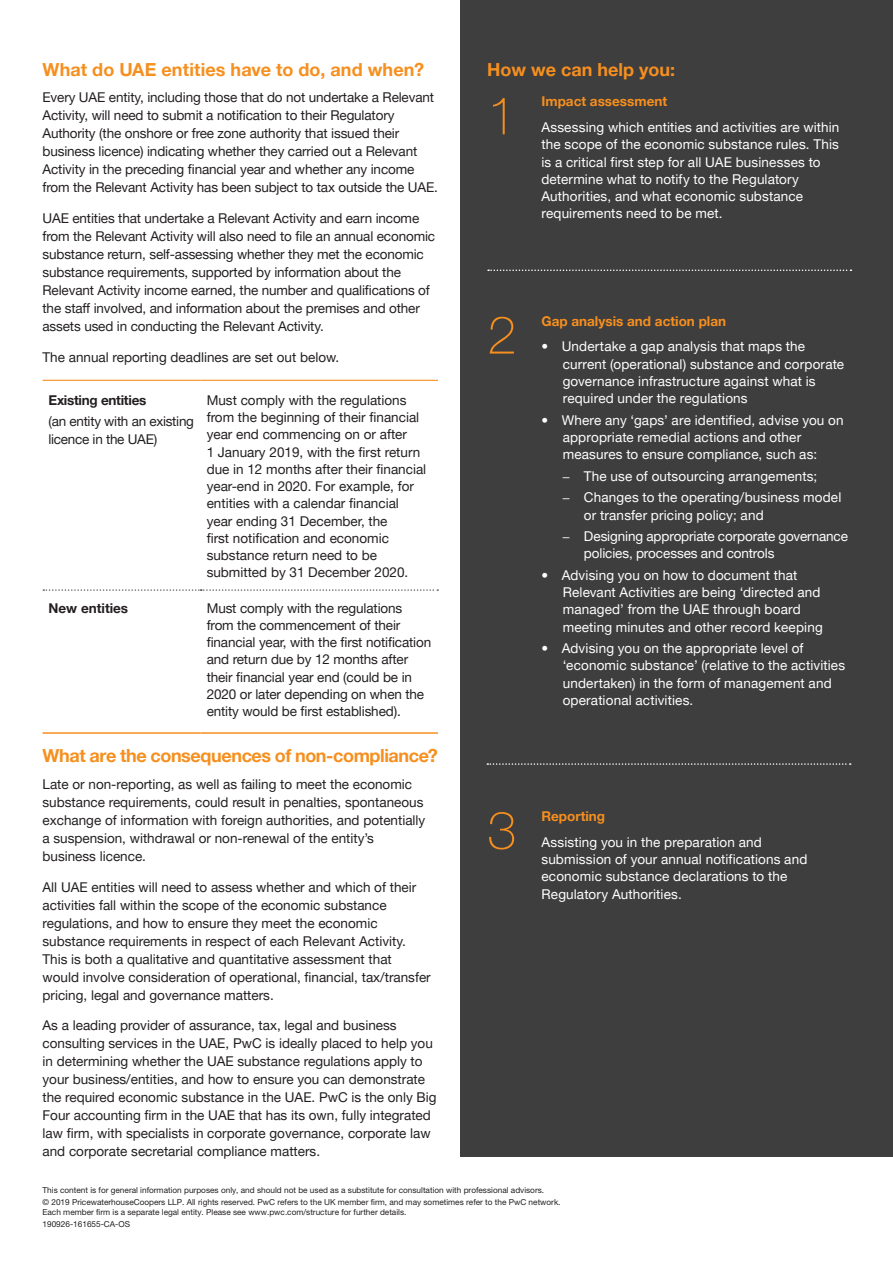
<style>
.page{position:relative;width:893px;height:1263px;background:#fff}
.page>*{position:absolute;margin:0;border:0;box-sizing:border-box;transform-origin:0 0}
.Body_text{font:100 52.5px "Helvetica Neue LT Pro";color:#f68f1e}
.Body_text-2{font:700 18px "Helvetica Neue LT Pro";letter-spacing:-.01em;color:#f68f1e}
.Body_text-3{font:13.5px/18px "Helvetica Neue LT Pro";color:#231f20}
.Body_text-4{font:13.5px/17.2px "Helvetica Neue LT Pro";letter-spacing:.01em;color:#fff}
.Body_text-5{font:13.5px/17.2px "Helvetica Neue LT Pro";letter-spacing:-.01em;color:#fff}
.Body_text-6{font:700 13.5px "Helvetica Neue LT Pro";color:#f68f1e}
.Body_text-7{font:13.5px/17.2px "Helvetica Neue LT Pro";letter-spacing:-.02em;color:#231f20}
.Body_text-8{font:700 13.5px "Helvetica Neue LT Pro";letter-spacing:-.02em;color:#231f20}
.Body_text-9{font:700 13.5px "Helvetica Neue LT Pro";color:#231f20}
.Copyright_Disclaimer{font:8.25px/9.9px "Helvetica Neue LTW1 G";color:#231f20}
.s1{font-family:"Charter ITC Std"}
</style>
<div class="page">
<hr style="left:43px;top:380px;width:158px;height:1px;background:#f68f1e">
<hr style="left:201px;top:380px;width:237px;height:1px;background:#f68f1e">
<svg style="left:43px;top:589px;width:395px;height:2px"></svg>
<hr style="left:43px;top:732px;width:158px;height:2px;background:#f68f1e">
<hr style="left:201px;top:732px;width:237px;height:2px;background:#f68f1e">
<div style="left:461px;top:0;width:432px;height:1156px;background:#3e3e3f"></div>
<svg style="left:488px;top:269px;width:363px;height:2px"></svg>
<svg style="left:487px;top:763px;width:364px;height:2px"></svg>
<p class="Body_text-2" style="left:43px;top:58px;width:383px">What do UAE entities have to do, and when?</p>
<p class="Body_text-3" style="left:43px;top:88px;width:397px">Every UAE entity, including those that do not undertake a Relevant Activity, will need to submit a notification to their Regulatory Authority (the onshore or free zone authority that issued their business licence) indicating whether they carried out a Relevant Activity in the preceding financial year and whether any income from the Relevant Activity has been subject to tax outside the UAE.</p>
<p class="Body_text-3" style="left:43px;top:209px;width:394px">UAE entities that undertake a Relevant Activity and earn income from the Relevant Activity will also need to file an annual economic substance return, self-assessing whether they met the economic substance requirements, supported by information about the Relevant Activity income earned, the number and qualifications of the staff involved, and information about the premises and other assets used in conducting the Relevant Activity.</p>
<p class="Body_text-3" style="left:43px;top:348px;width:298px">The annual reporting deadlines are set out below.</p>
<p class="Body_text-8" style="left:49px;top:392px;width:99px">Existing entities</p>
<p class="Body_text-7" style="left:49px;top:413px;width:147px">(an entity with an existing licence in the UAE)</p>
<p class="Body_text-3" style="left:207px;top:391px;width:221px;line-height:17.2px">Must comply with the regulations from the beginning of their financial year end commencing on or after<br>1 January 2019, with the first return due in 12 months after their financial year-end in 2020. For example, for entities with a calendar financial year ending 31 December, the<br>first notification and economic substance return need to be submitted by 31 December 2020.</p>
<p class="Body_text-9" style="left:49px;top:599px;width:81px">New entities</p>
<p class="Body_text-3" style="left:207px;top:599px;width:226px;line-height:17.2px">Must comply with the regulations from the commencement of their financial year, with the first notification and return due by 12 months after their financial year end (could be in 2020 or later depending on when the entity would be first established).</p>
<p class="Body_text-2" style="left:43px;top:745px;width:397px">What are the consequences of non-compliance?</p>
<p class="Body_text-3" style="left:43px;top:775px;width:384px">Late or non-reporting, as well as failing to meet the economic substance requirements, could result in penalties, spontaneous exchange of information with foreign authorities, and potentially a suspension, withdrawal or non-renewal of the entity’s business licence.</p>
<p class="Body_text-3" style="left:43px;top:877px;width:390px">All UAE entities will need to assess whether and which of their activities fall within the scope of the economic substance regulations, and how to ensure they meet the economic substance requirements in respect of each Relevant Activity.<br>This is both a qualitative and quantitative assessment that would involve consideration of operational, financial, tax/transfer pricing, legal and governance matters.</p>
<p class="Body_text-3" style="left:43px;top:1016px;width:396px">As a leading provider of assurance, tax, legal and business consulting services in the UAE, PwC is ideally placed to help you in determining whether the UAE substance regulations apply to your business/entities, and how to ensure you can demonstrate the required economic substance in the UAE. PwC is the only Big Four accounting firm in the UAE that has its own, fully integrated law firm, with specialists in corporate governance, corporate law and corporate secretarial compliance matters.</p>
<p class="Body_text-2" style="left:487px;top:58px;width:189px">How we can help you:</p>
<p class="Body_text-6" style="left:541px;top:93px;width:127px">Impact assessment</p>
<p class="Body_text-4" style="left:541px;top:118px;width:299px">Assessing which entities and activities are within the scope of the economic substance rules. This is a critical first step for all UAE businesses to determine what to notify to the Regulatory Authorities, and what economic substance requirements need to be met.</p>
<p class="Body_text" style="left:487px;top:84px;width:31px">1</p>
<p class="Body_text" style="left:487px;top:304px;width:31px">2</p>
<p class="Body_text-6" style="left:541px;top:313px;width:186px">Gap analysis and action plan</p>
<p class="Body_text-4" style="left:563px;top:338px;width:283px;text-indent:-21px">• Undertake a gap analysis that maps the current (operational) substance and corporate governance infrastructure against what is required under the regulations</p>
<p class="Body_text-4" style="left:563px;top:411px;width:282px;text-indent:-21px">• Where any ‘gaps’ are identified, advise you on appropriate remedial actions and other measures to ensure compliance, such as:</p>
<p class="Body_text-4" style="left:563px;top:467px;width:256px"><span class="s1">–</span> The use of outsourcing arrangements;</p>
<p class="Body_text-4" style="left:584px;top:488px;width:259px;text-indent:-21px"><span class="s1">–</span> Changes to the operating/business model or transfer pricing policy; and</p>
<p class="Body_text-5" style="left:584px;top:527px;width:266px;text-indent:-21px"><span class="s1">–</span> Designing appropriate corporate governance policies, processes and controls</p>
<p class="Body_text-4" style="left:563px;top:566px;width:262px;text-indent:-21px">• Advising you on how to document that Relevant Activities are being ‘directed and managed’ from the UAE through board meeting minutes and other record keeping</p>
<p class="Body_text-4" style="left:563px;top:639px;width:284px;text-indent:-21px">• Advising you on the appropriate level of ‘economic substance’ (relative to the activities undertaken) in the form of management and operational activities.</p>
<p class="Body_text" style="left:487px;top:799px;width:31px">3</p>
<p class="Body_text-6" style="left:541px;top:808px;width:65px">Reporting</p>
<p class="Body_text-4" style="left:541px;top:833px;width:267px">Assisting you in the preparation and submission of your annual notifications and economic substance declarations to the Regulatory Authorities.</p>
<p class="Copyright_Disclaimer" style="left:43px;top:1185px;width:503px">This content is for general information purposes only, and should not be used as a substitute for consultation with professional advisors.</p>
<p class="Copyright_Disclaimer" style="left:43px;top:1197px;width:520px">© 2019 PricewaterhouseCoopers LLP. All rights reserved. PwC refers to the UK member firm, and may sometimes refer to the PwC network.<br>Each member firm is a separate legal entity. Please see www.pwc.com/structure for further details.</p>
<p class="Copyright_Disclaimer" style="left:43px;top:1219px;width:89px">190926-161655-CA-OS</p>
</div>
